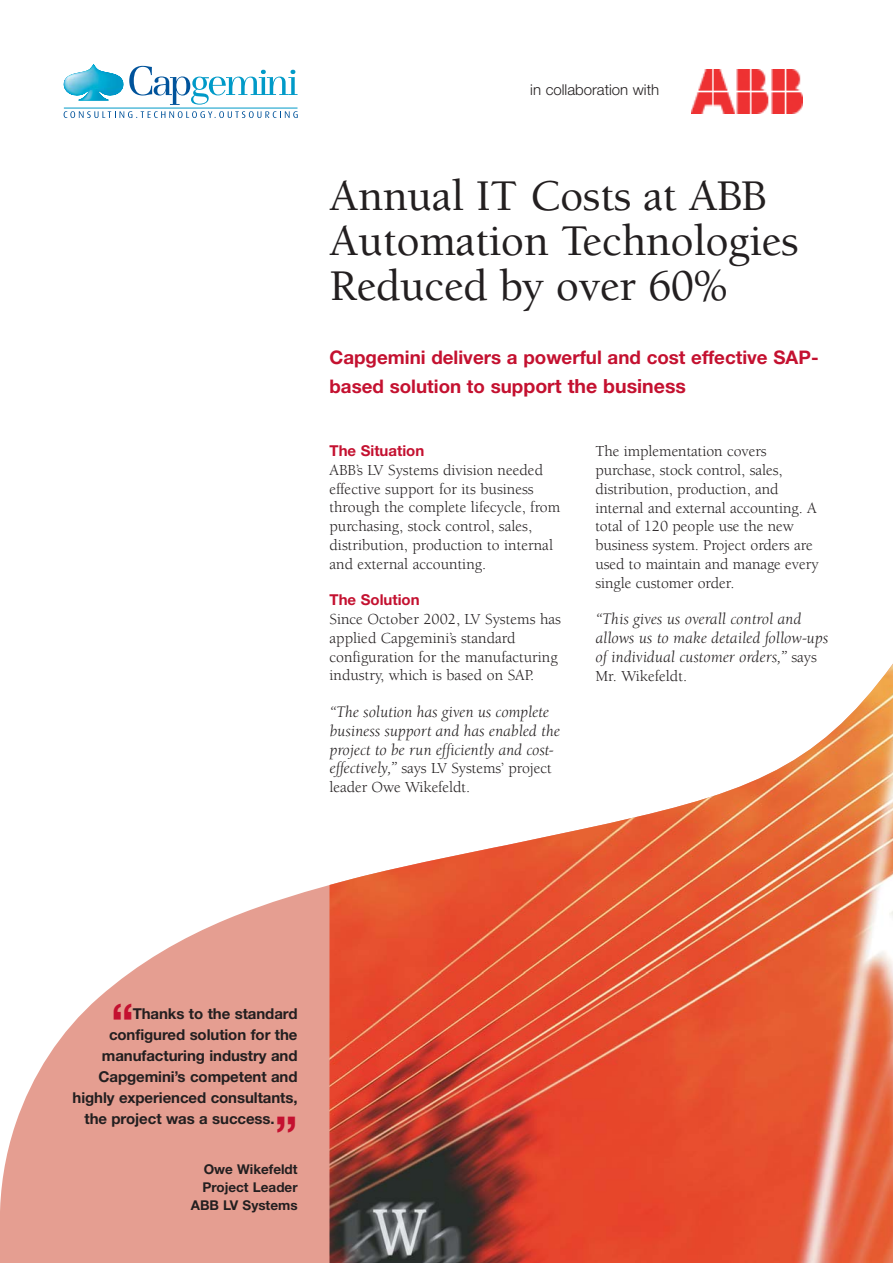
<style>
.page{position:relative;width:893px;height:1263px;background:#fff}
.page>*{position:absolute;margin:0;border:0;box-sizing:border-box;transform-origin:0 0}
.t1{font:700 49.5px "Helvetica Neue";color:#c41130}
.t2{font:500 45px/45px "Berkeley";letter-spacing:-.01em;color:#231f20}
.t3{font:700 18.75px/28.5px "Helvetica Neue";color:#c41130}
.t4{font:15.75px/18.8px "Berkeley";color:#231f20}
.t5{font:italic 15.75px/18.8px "Berkeley Old Style Itc T";letter-spacing:-.005em;color:#231f20}
.t6{font:700 15px "Helvetica Neue";letter-spacing:-.005em;color:#231f20}
.t7{font:700 15px "Helvetica Neue";color:#c41130}
.t8{font:300 15px "Helvetica Neue";color:#231f20}
.t9{font:700 13.5px/18px "Helvetica Neue";color:#231f20;text-align:right}
.s1{font-size:19.5px}
.s2{font-family:"Berkeley Old Style Itc T";font-style:italic}
.s3{font-family:"Berkeley";font-style:normal}
</style>
<div class="page">
<img style="left:78px;top:96px;width:31px;height:4px">
<img style="left:64px;top:64px;width:59px;height:32px">
<svg style="left:129px;top:66px;width:168px;height:39px"></svg>
<svg style="left:64px;top:111px;width:233px;height:7px"></svg>
<hr style="left:64px;top:108px;width:233px;height:1px;background:#009ac8">
<svg style="left:0;top:885px;width:329px;height:378px;fill:#e59e91"></svg>
<img style="left:329px;top:665px;width:563px;height:598px">
<img style="left:691px;top:70px;width:111px;height:43px">
<p class="t8" style="left:530px;top:84px;width:130px">in collaboration with</p>
<h2 class="t2" style="left:329px;top:178px;width:470px">Annual IT Costs at ABB<br>Automation Technologies<br>Reduced by over 60%</h2>
<p class="t3" style="left:329px;top:345px;width:490px">Capgemini delivers a powerful and cost effective SAP&shy;based solution to sup<span class="s1">port the business</span></p>
<p class="t7" style="left:329px;top:445px;width:96px">The Situation</p>
<p class="t4" style="left:329px;top:462px;width:232px">ABB’s LV Systems division needed effective support for its business through the complete lifecycle, from purchasing, stock control, sales, distribution, production to internal and external accounting.</p>
<p class="t7" style="left:329px;top:595px;width:92px">The Solution</p>
<p class="t4" style="left:329px;top:611px;width:233px">Since October 2002, LV Systems has applied Capgemini’s standard configuration for the manufacturing industry, which is based on SAP.</p>
<p class="t5" style="left:329px;top:704px;width:232px">“The solution has given us complete business support and has enabled the project to be run efficiently and cost-</p>
<p class="t4" style="left:329px;top:760px;width:224px"><span class="s2">effectively,”</span> says LV Systems’ project leader Owe Wikefeldt.</p>
<p class="t4" style="left:595px;top:444px;width:225px">The implementation covers purchase, stock control, sales, distribution, production, and internal and external accounting. A total of 120 people use the new business system. Project orders are used to maintain and manage every single customer order.</p>
<p class="t5" style="left:595px;top:611px;width:234px">“This gives us overall control and allows us to make detailed follow-ups of individual customer orders,” <span class="s3">says</span></p>
<p class="t4" style="left:595px;top:668px;width:93px">Mr. Wikefeldt.</p>
<h1 class="t1" style="left:111px;top:1004px;width:24px">“</h1>
<p class="t6" style="left:133px;top:1009px;width:166px">Thanks to the standard</p>
<p class="t6" style="left:109px;top:1030px;width:190px">configured solution for the</p>
<p class="t6" style="left:102px;top:1051px;width:197px">manufacturing industry and</p>
<p class="t6" style="left:98px;top:1072px;width:201px">Capgemini’s competent and</p>
<p class="t6" style="left:73px;top:1093px;width:226px">highly experienced consultants,</p>
<p class="t6" style="left:84px;top:1114px;width:192px">the project was a success.</p>
<h1 class="t1" style="left:275px;top:1117px;width:24px">”</h1>
<p class="t9" style="left:191px;top:1162px;width:108px">Owe Wikefeldt<br>Project Leader<br>ABB LV Systems</p>
</div>
